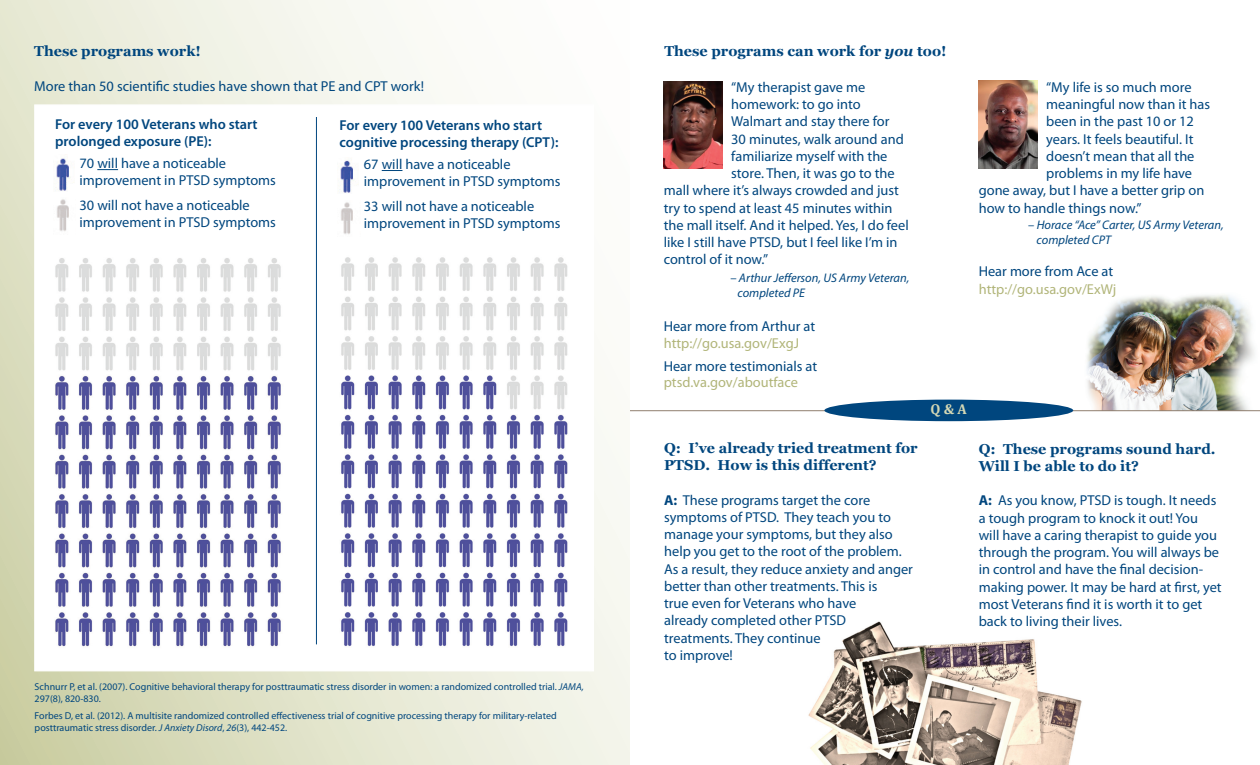
<style>
.page{position:relative;width:1260px;height:765px;background:#fff}
.page>*{position:absolute;margin:0;border:0;box-sizing:border-box;transform-origin:0 0}
.t1{font:14.38px/17.2px "Myriad Pro";color:#00467e}
.t2{font:700 14.38px "Georgia";color:#00467e}
.t3{font:600 14.38px/17.2px "Myriad Pro";color:#00467e}
.t4{font:14.38px "Myriad Pro";color:#b1b579}
.t5{font:700 14.38px "Cambria";color:#d4d7b4}
.t6{font:italic 12.5px "Myriad Pro";color:#00467e}
.t7{font:10px/12px "Myriad Pro";color:#00467e}
.s1{font-style:italic}
.s2{font-style:normal}
.s3{font-weight:700}
</style>
<div class="page">
<img style="left:1087px;top:295px;width:167px;height:115px">
<img style="left:808px;top:621px;width:274px;height:144px">
<hr style="left:630px;top:410px;width:630px;height:1px;background:#907f6f">
<div style="left:824px;top:400px;width:249px;height:21px;background:#00467e;border-radius:50%"></div>
<img style="left:664px;top:81px;width:58px;height:88px">
<img style="left:979px;top:81px;width:58px;height:88px">
<svg style="left:0;top:0;width:630px;height:765px"></svg>
<div style="left:34px;top:104px;width:560px;height:567px;background:#fff;border:1px solid #fff"></div>
<hr style="left:316px;top:117px;width:1px;height:527px;background:#00467e">
<svg style="left:97px;top:169px;width:21px;height:1px"></svg>
<svg style="left:382px;top:170px;width:20px;height:1px"></svg>
<img style="left:56px;top:158px;width:18px;height:33px">
<img style="left:57px;top:199px;width:12px;height:32px">
<img style="left:340px;top:160px;width:15px;height:74px">
<img style="left:55px;top:258px;width:226px;height:389px">
<img style="left:341px;top:257px;width:227px;height:390px">
<p class="t2" style="left:34px;top:42px;width:168px">These programs work!</p>
<p class="t1" style="left:34px;top:77px;width:391px">More than 50 scientific studies have shown that PE and CPT work!</p>
<p class="t3" style="left:55px;top:115px;width:204px">For every 100 Veterans who start prolonged exposure (PE):</p>
<p class="t1" style="left:80px;top:155px;width:148px">70 will have a noticeable</p>
<p class="t1" style="left:80px;top:172px;width:198px">improvement in PTSD symptoms</p>
<p class="t1" style="left:80px;top:197px;width:172px">30 will not have a noticeable</p>
<p class="t1" style="left:80px;top:214px;width:198px">improvement in PTSD symptoms</p>
<p class="t3" style="left:340px;top:116px;width:220px">For every 100 Veterans who start cognitive processing therapy (CPT):</p>
<p class="t1" style="left:364px;top:155px;width:148px">67 will have a noticeable</p>
<p class="t1" style="left:364px;top:173px;width:198px">improvement in PTSD symptoms</p>
<p class="t1" style="left:364px;top:197px;width:172px">33 will not have a noticeable</p>
<p class="t1" style="left:364px;top:215px;width:198px">improvement in PTSD symptoms</p>
<p class="t7" style="left:35px;top:680px;width:551px">Schnurr P, et al. (2007). Cognitive behavioral therapy for posttraumatic stress disorder in women: a randomized controlled trial. <span class="s1">JAMA,<br></span>297(8), 820-830.</p>
<p class="t7" style="left:35px;top:709px;width:524px">Forbes D, et al. (2012). A multisite randomized controlled effectiveness trial of cognitive processing therapy for military-related posttraumatic stress disorder. <span class="s1">J Anxiety Disord</span>, <span class="s1">26</span>(3), 442-452.</p>
<p class="t2" style="left:664px;top:42px;width:284px">These programs can work for <span class="s1">you</span> too!</p>
<p class="t1" style="left:731px;top:78px;width:136px">“My therapist gave me</p>
<p class="t1" style="left:731px;top:95px;width:131px">homework: to go into</p>
<p class="t1" style="left:731px;top:113px;width:160px">Walmart and stay there for</p>
<p class="t1" style="left:731px;top:130px;width:174px">30 minutes, walk around and</p>
<p class="t1" style="left:731px;top:147px;width:158px">familiarize myself with the</p>
<p class="t1" style="left:731px;top:164px;width:165px">store. Then, it was go to the</p>
<p class="t1" style="left:664px;top:182px;width:237px">mall where it’s always crowded and just</p>
<p class="t1" style="left:664px;top:199px;width:230px">try to spend at least 45 minutes within</p>
<p class="t1" style="left:664px;top:216px;width:247px">the mall itself. And it helped. Yes, I do feel</p>
<p class="t1" style="left:664px;top:233px;width:235px">like I still have PTSD, but I feel like I’m in</p>
<p class="t1" style="left:664px;top:251px;width:106px">control of it now.”</p>
<p class="t6" style="left:730px;top:270px;width:180px"><span class="s2">–</span> Arthur Jefferson, US Army Veteran,</p>
<p class="t6" style="left:738px;top:285px;width:69px">completed PE</p>
<p class="t1" style="left:664px;top:317px;width:153px">Hear more from Arthur at</p>
<p class="t4" style="left:664px;top:335px;width:137px">http://go.usa.gov/ExgJ</p>
<p class="t1" style="left:664px;top:357px;width:155px">Hear more testimonials at</p>
<p class="t4" style="left:664px;top:373px;width:136px">ptsd.va.gov/aboutface</p>
<p class="t2" style="left:664px;top:439px;width:255px">Q: I’ve already tried treatment for</p>
<p class="t2" style="left:664px;top:456px;width:214px">PTSD. How is this different?</p>
<p class="t1" style="left:664px;top:491px;width:250px"><span class="s3">A:</span> These programs target the core symptoms of PTSD. They teach you to manage your symptoms, but they also help you get to the root of the problem.<br>As a result, they reduce anxiety and anger better than other treatments. This is</p>
<p class="t1" style="left:664px;top:594px;width:194px">true even for Veterans who have</p>
<p class="t1" style="left:664px;top:612px;width:183px">already completed other PTSD</p>
<p class="t1" style="left:664px;top:629px;width:158px">treatments. They continue</p>
<p class="t1" style="left:664px;top:646px;width:70px">to improve!</p>
<p class="t5" style="left:931px;top:399px;width:38px">Q &amp; A</p>
<p class="t1" style="left:1046px;top:78px;width:147px">“My life is so much more</p>
<p class="t1" style="left:1046px;top:95px;width:165px">meaningful now than it has</p>
<p class="t1" style="left:1046px;top:113px;width:149px">been in the past 10 or 12</p>
<p class="t1" style="left:1046px;top:130px;width:149px">years. It feels beautiful. It</p>
<p class="t1" style="left:1046px;top:147px;width:150px">doesn’t mean that all the</p>
<p class="t1" style="left:1046px;top:164px;width:147px">problems in my life have</p>
<p class="t1" style="left:979px;top:182px;width:227px">gone away, but I have a better grip on</p>
<p class="t1" style="left:979px;top:199px;width:164px">how to handle things now.”</p>
<p class="t6" style="left:1028px;top:217px;width:197px"><span class="s2">–</span> Horace “Ace” Carter, US Army Veteran,</p>
<p class="t6" style="left:1037px;top:232px;width:76px">completed CPT</p>
<p class="t1" style="left:979px;top:263px;width:136px">Hear more from Ace at</p>
<p class="t4" style="left:979px;top:280px;width:139px">http://go.usa.gov/ExWj</p>
<p class="t2" style="left:979px;top:439px;width:238px">Q: These programs sound hard.</p>
<p class="t2" style="left:979px;top:457px;width:162px">Will I be able to do it?</p>
<p class="t1" style="left:979px;top:492px;width:244px"><span class="s3">A:</span> As you know, PTSD is tough. It needs a tough program to knock it out! You will have a caring therapist to guide you through the program. You will always be in control and have the final decision&shy;making power. It may be hard at first, yet most Veterans find it is worth it to get back to living their lives.</p>
</div>
